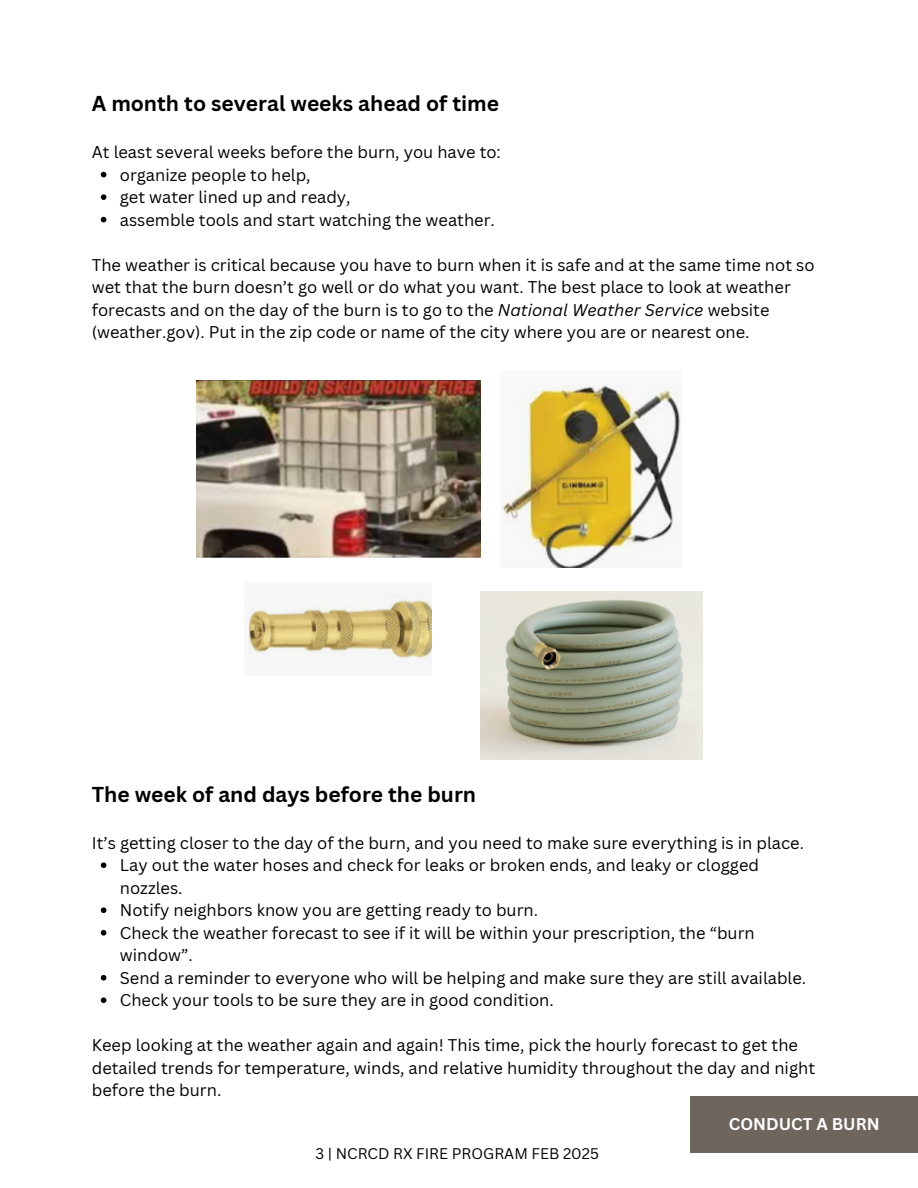
<style>
.page{position:relative;width:918px;height:1188px;background:#fff}
.page>*{position:absolute;margin:0;border:0;box-sizing:border-box;transform-origin:0 0}
.t1{font:700 21px "Canva Sans";color:#000}
.t2{font:16.5px/22.5px "Canva Sans";color:#000}
.t3{font:700 16.5px "Canva Sans";color:#fff}
.t4{font:15px "Canva Sans";color:#000}
.s1{font-style:italic}
</style>
<div class="page">
<svg style="left:101px;top:172px;width:5px;height:5px"></svg>
<svg style="left:101px;top:194px;width:5px;height:6px"></svg>
<svg style="left:101px;top:217px;width:5px;height:5px"></svg>
<img style="left:481px;top:591px;width:221px;height:168px">
<img style="left:196px;top:381px;width:285px;height:176px">
<img style="left:502px;top:382px;width:179px;height:185px">
<img style="left:248px;top:593px;width:184px;height:67px">
<svg style="left:101px;top:862px;width:5px;height:6px"></svg>
<svg style="left:101px;top:907px;width:5px;height:6px"></svg>
<svg style="left:101px;top:930px;width:5px;height:6px"></svg>
<svg style="left:101px;top:975px;width:5px;height:6px"></svg>
<svg style="left:101px;top:997px;width:5px;height:6px"></svg>
<div style="left:691px;top:1096px;width:227px;height:57px;background:#6e665d"></div>
<h3 class="t1" style="left:92px;top:89px;width:409px">A month to several weeks ahead of time</h3>
<p class="t2" style="left:92px;top:141px;width:411px">At least several weeks before the burn, you have to:</p>
<p class="t2" style="left:120px;top:163px;width:192px">organize people to help,</p>
<p class="t2" style="left:120px;top:186px;width:232px">get water lined up and ready,</p>
<p class="t2" style="left:120px;top:208px;width:377px">assemble tools and start watching the weather.</p>
<p class="t2" style="left:92px;top:253px;width:724px">The weather is critical because you have to burn when it is safe and at the same time not so wet that the burn doesn’t go well or do what you want. The best place to look at weather forecasts and on the day of the burn is to go to the <span class="s1">National Weather Service</span> website (weather.gov). Put in the zip code or name of the city where you are or nearest one.</p>
<h3 class="t1" style="left:92px;top:779px;width:386px">The week of and days before the burn</h3>
<p class="t2" style="left:92px;top:831px;width:714px">It’s getting closer to the day of the burn, and you need to make sure everything is in place.</p>
<p class="t2" style="left:120px;top:854px;width:641px">Lay out the water hoses and check for leaks or broken ends, and leaky or clogged nozzles.</p>
<p class="t2" style="left:120px;top:899px;width:420px">Notify neighbors know you are getting ready to burn.</p>
<p class="t2" style="left:120px;top:921px;width:636px">Check the weather forecast to see if it will be within your prescription, the “burn window”.</p>
<p class="t2" style="left:120px;top:966px;width:688px">Send a reminder to everyone who will be helping and make sure they are still available.</p>
<p class="t2" style="left:120px;top:989px;width:435px">Check your tools to be sure they are in good condition.</p>
<p class="t2" style="left:92px;top:1034px;width:725px">Keep looking at the weather again and again! This time, pick the hourly forecast to get the detailed trends for temperature, winds, and relative humidity throughout the day and night before the burn.</p>
<p class="t4" style="left:315px;top:1143px;width:285px">3 | NCRCD RX FIRE PROGRAM FEB 2025</p>
<p class="t3" style="left:729px;top:1112px;width:152px">CONDUCT A BURN</p>
</div>
